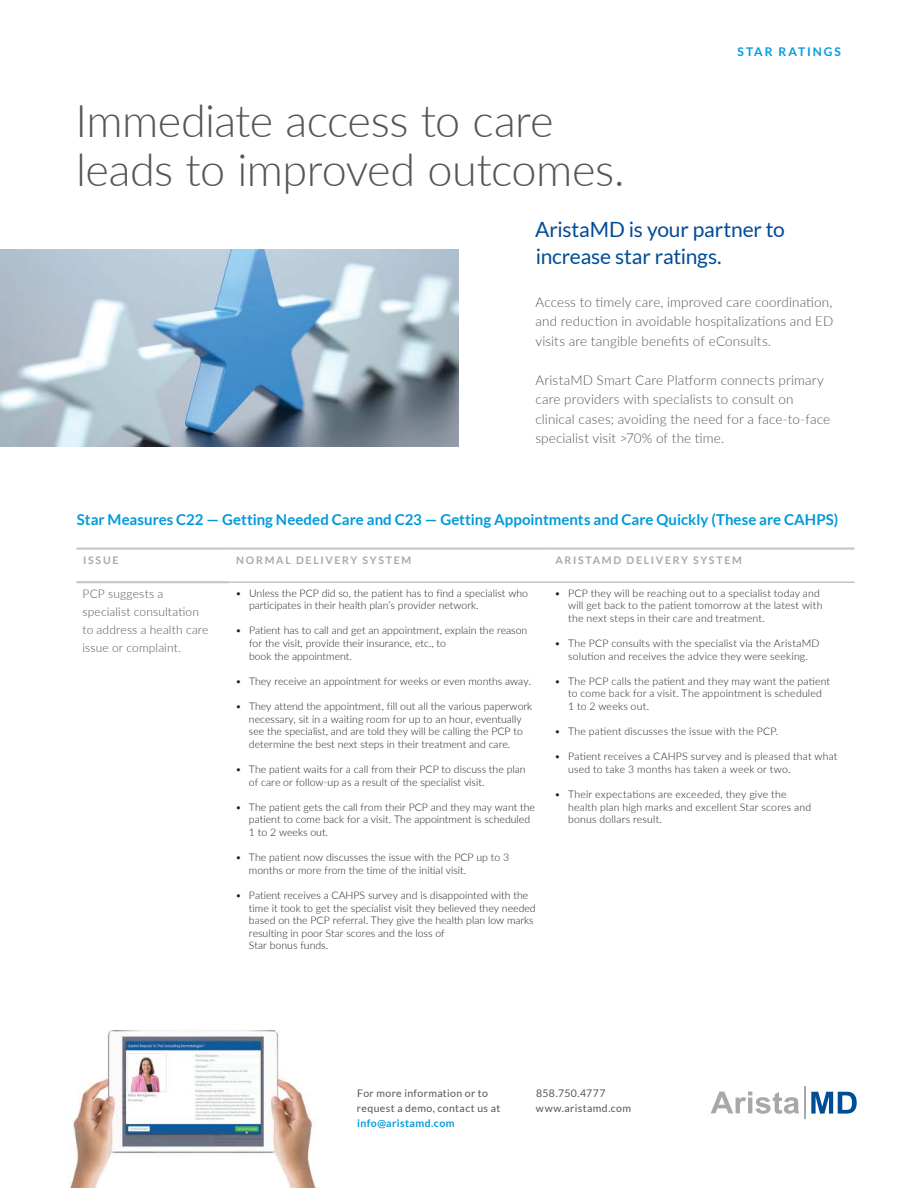
<style>
.page{position:relative;width:918px;height:1188px;background:#fff}
.page>*{position:absolute;margin:0;border:0;box-sizing:border-box;transform-origin:0 0}
.t1{font:300 45px/49.5px "Lato";letter-spacing:-.015em;color:#53565a}
.t2{font:21px/27px "Lato";letter-spacing:-.01em;color:#004c97}
.t3{font:700 15px "Lato";color:#009ad9}
.t4{font:300 13.5px/19.5px "Lato";letter-spacing:.01em;color:#53565a;text-align:justify}
.t5{font:300 12px/18px "Lato";letter-spacing:.015em;color:#53565a}
.t6{font:700 12px "Lato";letter-spacing:.16em;color:#009cde}
.t7{font:300 10.5px/12.6px "Lato";color:#221f1f}
.t8{font:300 10.5px/12.6px "Lato";letter-spacing:.02em;color:#221f1f}
.t9{font:10.5px/15px "Lato";letter-spacing:.04em;color:#53565a}
.t10{font:700 10.5px "Lato";letter-spacing:.165em;color:#a7a8aa}
.t11{font:700 10.5px "Lato";letter-spacing:.04em;color:#009cde}
</style>
<div class="page">
<img style="left:67px;top:1030px;width:249px;height:158px">
<svg style="left:711px;top:1092px;width:88px;height:22px"></svg>
<hr style="left:804px;top:1086px;width:2px;height:33px;background:#a7a8aa">
<svg style="left:811px;top:1092px;width:46px;height:22px"></svg>
<img style="left:0;top:249px;width:459px;height:197px">
<hr style="left:230px;top:582px;width:319px;height:1px;background:#a7a8aa">
<hr style="left:549px;top:582px;width:306px;height:1px;background:#a7a8aa">
<hr style="left:77px;top:547px;width:153px;height:3px;background:#c8c9c7">
<hr style="left:230px;top:547px;width:319px;height:3px;background:#c8c9c7">
<hr style="left:549px;top:547px;width:306px;height:3px;background:#c8c9c7">
<hr style="left:77px;top:581px;width:153px;height:2px;background:#c8c9c7">
<p class="t6" style="left:738px;top:46px;width:105px">STAR RATINGS</p>
<h1 class="t1" style="left:75px;top:99px;width:551px">Immediate access to care leads to improved outcomes.</h1>
<h2 class="t2" style="left:535px;top:217px;width:251px">AristaMD is your partner to increase star ratings.</h2>
<p class="t4" style="left:536px;top:292px;width:299px">Access to timely care, improved care coordination, and reduction in avoidable hospitalizations and ED visits are tangible benefits of eConsults.</p>
<p class="t4" style="left:536px;top:370px;width:296px;text-align:left">AristaMD Smart Care Platform connects primary care providers with specialists to consult on clinical cases; avoiding the need for a face-to-face specialist visit &gt;70% of the time.</p>
<h3 class="t3" style="left:77px;top:513px;width:763px">Star Measures C22 — Getting Needed Care and C23 — Getting Appointments and Care Quickly (These are CAHPS)</h3>
<p class="t10" style="left:83px;top:555px;width:37px">ISSUE</p>
<p class="t10" style="left:236px;top:555px;width:177px">NORMAL DELIVERY SYSTEM</p>
<p class="t10" style="left:555px;top:555px;width:188px">ARISTAMD DELIVERY SYSTEM</p>
<p class="t5" style="left:82px;top:584px;width:128px">PCP suggests a specialist consultation to address a health care issue or complaint.</p>
<p class="t7" style="left:249px;top:587px;width:281px;text-indent:-14px">• Unless the PCP did so, the patient has to find a specialist who participates in their health plan’s provider network.</p>
<p class="t8" style="left:568px;top:587px;width:256px;text-indent:-14px">• PCP they will be reaching out to a specialist today and will get back to the patient tomorrow at the latest with the next steps in their care and treatment.</p>
<p class="t8" style="left:555px;top:638px;width:266px;text-align:center">• The PCP consults with the specialist via the AristaMD solution and receives the advice they were seeking.</p>
<p class="t8" style="left:568px;top:676px;width:264px;text-indent:-14px">• The PCP calls the patient and they may want the patient to come back for a visit. The appointment is scheduled<br>1 to 2 weeks out.</p>
<p class="t8" style="left:555px;top:726px;width:225px">• The patient discusses the issue with the PCP.</p>
<p class="t8" style="left:568px;top:751px;width:271px;text-indent:-14px">• Patient receives a CAHPS survey and is pleased that what used to take 3 months has taken a week or two.</p>
<p class="t8" style="left:568px;top:789px;width:245px;text-indent:-14px">• Their expectations are exceeded, they give the health plan high marks and excellent Star scores and bonus dollars result.</p>
<p class="t7" style="left:249px;top:625px;width:280px;text-indent:-14px">• Patient has to call and get an appointment, explain the reason for the visit, provide their insurance, etc., to<br>book the appointment.</p>
<p class="t7" style="left:236px;top:676px;width:297px">• They receive an appointment for weeks or even months away.</p>
<p class="t7" style="left:249px;top:701px;width:285px;text-indent:-13px">• They attend the appointment, fill out all the various paperwork necessary, sit in a waiting room for up to an hour, eventually see the specialist, and are told they will be calling the PCP to determine the best next steps in their treatment and care.</p>
<p class="t7" style="left:249px;top:764px;width:278px;text-indent:-14px">• The patient waits for a call from their PCP to discuss the plan of care or follow-up as a result of the specialist visit.</p>
<p class="t7" style="left:249px;top:802px;width:288px;text-indent:-14px">• The patient gets the call from their PCP and they may want the patient to come back for a visit. The appointment is scheduled<br>1 to 2 weeks out.</p>
<p class="t7" style="left:249px;top:852px;width:262px;text-indent:-14px">• The patient now discusses the issue with the PCP up to 3 months or more from the time of the initial visit.</p>
<p class="t7" style="left:249px;top:890px;width:288px;text-indent:-14px">• Patient receives a CAHPS survey and is disappointed with the time it took to get the specialist visit they believed they needed based on the PCP referral. They give the health plan low marks resulting in poor Star scores and the loss of<br>Star bonus funds.</p>
<p class="t9" style="left:357px;top:1087px;width:145px">For more information or to request a demo, contact us at</p>
<p class="t11" style="left:357px;top:1119px;width:99px">info@aristamd.com</p>
<p class="t9" style="left:536px;top:1087px;width:97px">858.750.4777 www.aristamd.com</p>
</div>
